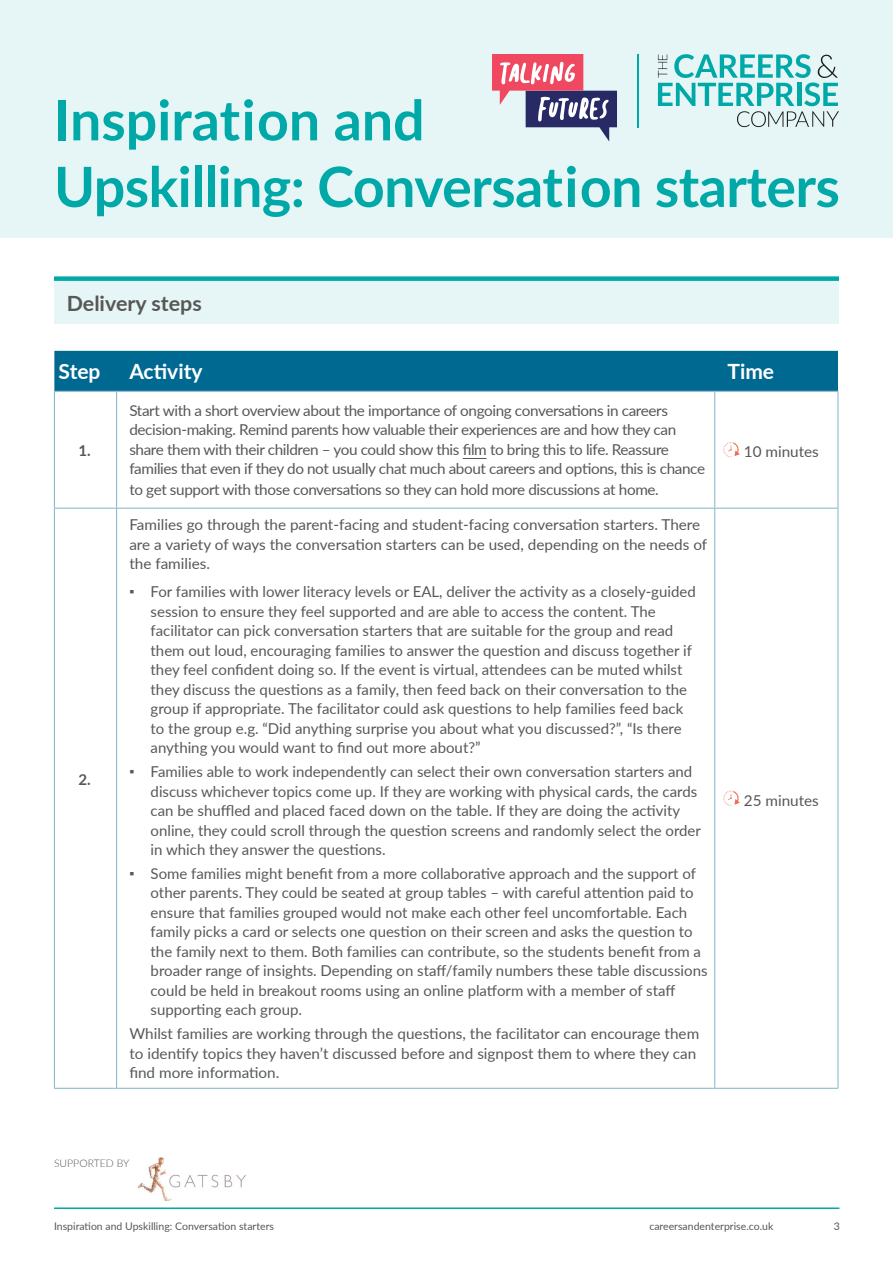
<style>
.page{position:relative;width:893px;height:1263px;background:#fff}
.page>*{position:absolute;margin:0;border:0;box-sizing:border-box;transform-origin:0 0}
.t1{font:700 55.5px/66.6px "Lato";letter-spacing:-.01em;color:#00a8a8}
.Heading_white{font:700 21px "Lato";color:#fff}
.Heading{font:700 21px "Lato";color:#575756}
.t2{font:15px/19.5px "Lato";color:#57585a}
.Body_Text{font:15px/19.5px "Lato";letter-spacing:-.025em;color:#575756}
.Body_Text-2{font:15px/19.5px "Lato";color:#575756}
.Body_Text-3{font:700 15px "Lato";color:#575756}
.t3{font:10.5px "Lato";color:#575756}
.t4{font:300 10.5px "Lato";color:#575756}
.s1{font-family:"Akzidenz Grotesk GSK"}
</style>
<div class="page">
<div style="left:0;top:0;width:893px;height:237px;background:#e6f6f6"></div>
<hr style="left:637px;top:54px;width:2px;height:73px;background:#00a8a8">
<svg style="left:658px;top:54px;width:181px;height:73px"></svg>
<hr style="left:54px;top:1207px;width:785px;height:2px;background:#00a8a8">
<img style="left:139px;top:1157px;width:107px;height:43px">
<svg style="left:492px;top:54px;width:125px;height:88px"></svg>
<div style="left:54px;top:351px;width:784px;height:40px;background:#006992"></div>
<hr style="left:54px;top:391px;width:63px;height:1px;background:#80b4c8">
<hr style="left:54px;top:392px;width:1px;height:116px;background:#80b4c8">
<hr style="left:117px;top:391px;width:598px;height:1px;background:#80b4c8">
<hr style="left:116px;top:392px;width:1px;height:116px;background:#80b4c8">
<hr style="left:715px;top:391px;width:123px;height:1px;background:#80b4c8">
<hr style="left:714px;top:392px;width:1px;height:116px;background:#80b4c8">
<hr style="left:838px;top:392px;width:1px;height:116px;background:#80b4c8">
<hr style="left:54px;top:508px;width:63px;height:1px;background:#80b4c8">
<hr style="left:54px;top:508px;width:1px;height:580px;background:#80b4c8">
<hr style="left:117px;top:508px;width:598px;height:1px;background:#80b4c8">
<hr style="left:116px;top:508px;width:1px;height:580px;background:#80b4c8">
<hr style="left:715px;top:508px;width:123px;height:1px;background:#80b4c8">
<hr style="left:714px;top:508px;width:1px;height:580px;background:#80b4c8">
<hr style="left:838px;top:508px;width:1px;height:580px;background:#80b4c8">
<hr style="left:54px;top:1088px;width:63px;height:1px;background:#80b4c8">
<hr style="left:117px;top:1088px;width:598px;height:1px;background:#80b4c8">
<hr style="left:715px;top:1088px;width:123px;height:1px;background:#80b4c8">
<svg style="left:463px;top:458px;width:23px;height:1px"></svg>
<svg style="left:723px;top:442px;width:17px;height:15px"></svg>
<svg style="left:723px;top:790px;width:17px;height:16px"></svg>
<div style="left:54px;top:281px;width:785px;height:42px;background:#e6f6f6"></div>
<div style="left:54px;top:276px;width:785px;height:5px;background:#00a8a8"></div>
<h1 class="t1" style="left:54px;top:84px;width:787px">Inspiration and<br>Upskilling: Conversation starters</h1>
<p class="Heading" style="left:67px;top:287px;width:136px">Delivery steps</p>
<p class="Heading_white" style="left:59px;top:356px;width:43px">Step</p>
<p class="Heading_white" style="left:129px;top:356px;width:75px">Activity</p>
<p class="Heading_white" style="left:727px;top:356px;width:48px">Time</p>
<p class="Body_Text-3" style="left:78px;top:439px;width:14px">1.</p>
<p class="Body_Text-3" style="left:78px;top:769px;width:14px">2.</p>
<p class="Body_Text" style="left:129px;top:400px;width:577px">Start with a short overview about the importance of ongoing conversations in careers decision-making. Remind parents how valuable their experiences are and how they can share them with their children – you could show this film to bring this to life. Reassure families that even if they do not usually chat much about careers and options, this is chance</p>
<p class="Body_Text" style="left:129px;top:480px;width:531px">to get support with those conversations so they can hold more discussions at home.</p>
<p class="Body_Text-2" style="left:129px;top:514px;width:579px">Families go through the parent-facing and student-facing conversation starters. There are a variety of ways the conversation starters can be used, depending on the needs of the families.</p>
<p class="t2" style="left:151px;top:581px;width:547px;text-indent:-21px"><span class="s1">•</span> For families with lower literacy levels or EAL, deliver the activity as a closely-guided session to ensure they feel supported and are able to access the content. The facilitator can pick conversation starters that are suitable for the group and read them out loud, encouraging families to answer the question and discuss together if they feel confident doing so. If the event is virtual, attendees can be muted whilst they discuss the questions as a family, then feed back on their conversation to the group if appropriate. The facilitator could ask questions to help families feed back to the group e.g. “Did anything surprise you about what you discussed?”, “Is there anything you would want to find out more about?”</p>
<p class="t2" style="left:151px;top:761px;width:552px;text-indent:-21px"><span class="s1">•</span> Families able to work independently can select their own conversation starters and discuss whichever topics come up. If they are working with physical cards, the cards can be shuffled and placed faced down on the table. If they are doing the activity online, they could scroll through the question screens and randomly select the order in which they answer the questions.</p>
<p class="t2" style="left:151px;top:863px;width:558px;text-indent:-21px"><span class="s1">•</span> Some families might benefit from a more collaborative approach and the support of other parents. They could be seated at group tables – with careful attention paid to ensure that families grouped would not make each other feel uncomfortable. Each family picks a card or selects one question on their screen and asks the question to the family next to them. Both families can contribute, so the students benefit from a broader range of insights. Depending on staff/family numbers these table discussions could be held in breakout rooms using an online platform with a member of staff supporting each group.</p>
<p class="t2" style="left:129px;top:1023px;width:571px">Whilst families are working through the questions, the facilitator can encourage them to identify topics they haven’t discussed before and signpost them to where they can find more information.</p>
<p class="t4" style="left:54px;top:1156px;width:77px">SUPPORTED BY</p>
<p class="Body_Text-2" style="left:744px;top:441px;width:77px">10 minutes</p>
<p class="Body_Text-2" style="left:744px;top:790px;width:77px">25 minutes</p>
<p class="t3" style="left:54px;top:1218px;width:221px">Inspiration and Upskilling: Conversation starters</p>
<p class="t3" style="left:649px;top:1218px;width:125px">careersandenterprise.co.uk</p>
<p class="t3" style="left:834px;top:1218px;width:8px">3</p>
</div>
